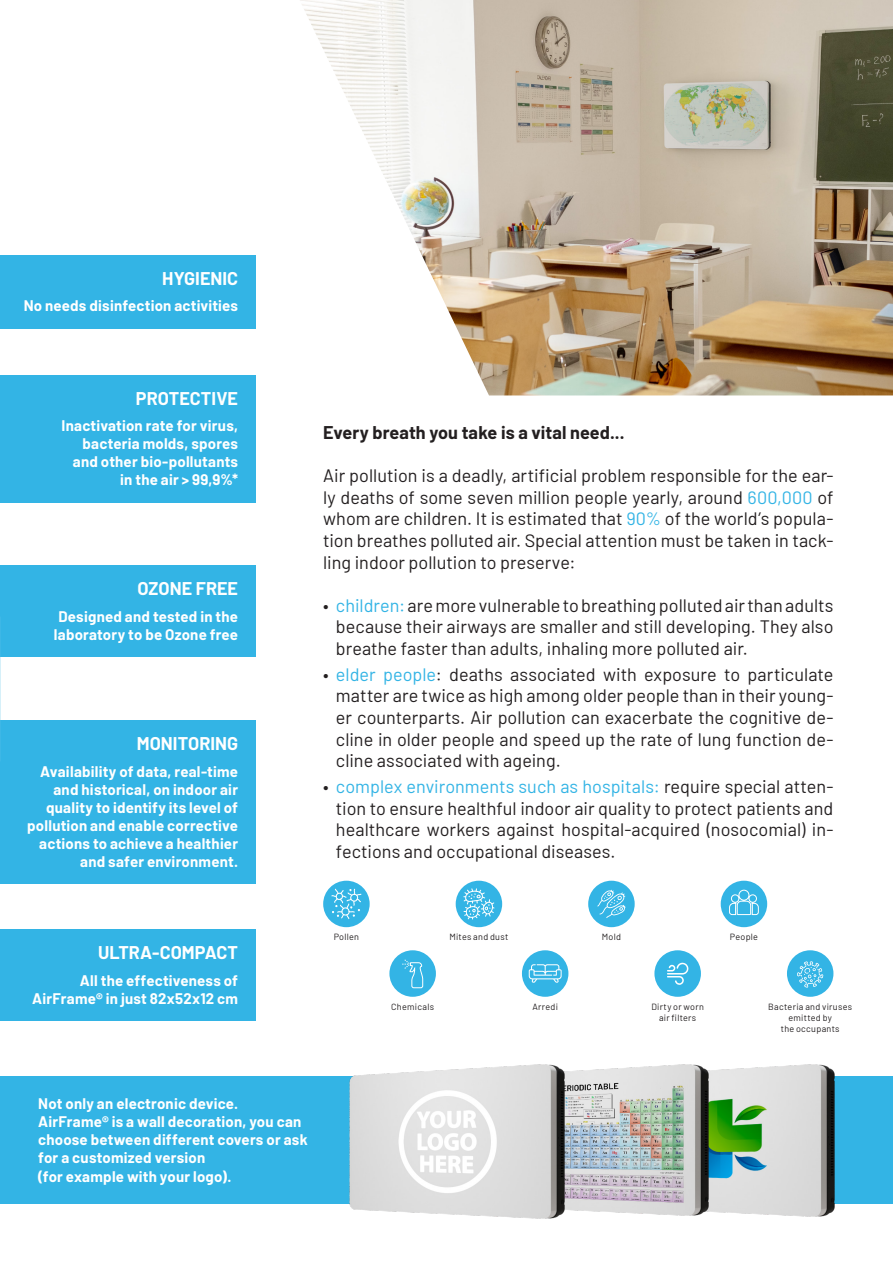
<style>
.page{position:relative;width:893px;height:1263px;background:#fff}
.page>*{position:absolute;margin:0;border:0;box-sizing:border-box;transform-origin:0 0}
.Testo_base__ENG{font:18px/21.6px "Barlow";color:#231f20;text-align:justify}
.Didascalia_-_Titolo{font:700 18px "Barlow";color:#fff}
.Testo_base__ENG-2{font:700 18px "Barlow";letter-spacing:.005em;color:#231f20}
.Didascalia_-_Testo{font:700 15px/18px "Barlow";letter-spacing:.015em;color:#fff;text-align:right}
.Etichetta_piccola{font:9px "Barlow";letter-spacing:.03em;color:#231f20}
.s1{color:#33b4e5}
</style>
<div class="page">
<div style="left:0;top:1076px;width:893px;height:127px;background:#33b4e5"></div>
<img style="left:300px;top:0;width:593px;height:395px">
<img style="left:709px;top:1065px;width:125px;height:152px">
<img style="left:532px;top:1064px;width:177px;height:152px">
<img style="left:349px;top:1065px;width:215px;height:153px">
<div style="left:0;top:375px;width:255px;height:127px;background:#33b4e5"></div>
<div style="left:0;top:566px;width:255px;height:91px;background:#33b4e5"></div>
<div style="left:0;top:255px;width:255px;height:73px;background:#33b4e5"></div>
<div style="left:0;top:721px;width:255px;height:163px;background:#33b4e5"></div>
<div style="left:0;top:929px;width:255px;height:91px;background:#33b4e5"></div>
<div style="left:456px;top:881px;width:46px;height:46px;background:#33b4e5;border-radius:50%"></div>
<svg style="left:463px;top:888px;width:31px;height:31px"></svg>
<div style="left:323px;top:881px;width:47px;height:46px;background:#33b4e5;border-radius:50%"></div>
<svg style="left:331px;top:889px;width:30px;height:30px"></svg>
<div style="left:588px;top:881px;width:47px;height:46px;background:#33b4e5;border-radius:50%"></div>
<svg style="left:597px;top:890px;width:28px;height:28px"></svg>
<div style="left:389px;top:950px;width:47px;height:47px;background:#33b4e5;border-radius:50%"></div>
<svg style="left:402px;top:951px;width:21px;height:37px"></svg>
<div style="left:522px;top:950px;width:46px;height:47px;background:#33b4e5;border-radius:50%"></div>
<svg style="left:529px;top:964px;width:33px;height:19px"></svg>
<div style="left:654px;top:950px;width:47px;height:47px;background:#33b4e5;border-radius:50%"></div>
<svg style="left:667px;top:962px;width:22px;height:23px"></svg>
<div style="left:721px;top:881px;width:46px;height:46px;background:#33b4e5;border-radius:50%"></div>
<svg style="left:729px;top:889px;width:30px;height:39px"></svg>
<div style="left:787px;top:950px;width:46px;height:47px;background:#33b4e5;border-radius:50%"></div>
<svg style="left:797px;top:961px;width:26px;height:27px"></svg>
<p class="Didascalia_-_Titolo" style="left:162px;top:265px;width:77px">HYGIENIC</p>
<p class="Didascalia_-_Testo" style="left:24px;top:296px;width:216px">No needs disinfection activities</p>
<p class="Didascalia_-_Titolo" style="left:136px;top:385px;width:104px">PROTECTIVE</p>
<p class="Didascalia_-_Testo" style="left:62px;top:416px;width:178px">Inactivation rate for virus, bacteria molds, spores and other bio-pollutants in the air &gt; 99,9%*</p>
<p class="Didascalia_-_Titolo" style="left:137px;top:576px;width:102px">OZONE FREE</p>
<p class="Didascalia_-_Testo" style="left:54px;top:606px;width:186px;text-align:center">Designed and tested in the laboratory to be Ozone free</p>
<p class="Didascalia_-_Titolo" style="left:137px;top:730px;width:103px">MONITORING</p>
<p class="Didascalia_-_Testo" style="left:27px;top:761px;width:212px">Availability of data, real-time and historical, on indoor air quality to identify its level of pollution and enable corrective actions to achieve a healthier and safer environment.</p>
<p class="Testo_base__ENG-2" style="left:323px;top:419px;width:303px">Every breath you take is a vital need...</p>
<p class="Testo_base__ENG" style="left:323px;top:463px;width:512px">Air pollution is a deadly, artificial problem responsible for the ear&shy;ly deaths of some seven million people yearly, around <span class="s1">600,000</span> of whom are children. It is estimated that <span class="s1">90%</span> of the world’s popula&shy;tion breathes polluted air. Special attention must be taken in tack&shy;ling indoor pollution to preserve:</p>
<p class="Testo_base__ENG" style="left:336px;top:593px;width:499px;text-indent:-13px">• <span class="s1">children:</span> are more vulnerable to breathing polluted air than adults because their airways are smaller and still developing. They also breathe faster than adults, inhaling more polluted air.</p>
<p class="Testo_base__ENG" style="left:336px;top:662px;width:499px;text-indent:-13px">• <span class="s1">elder people</span>: deaths associated with exposure to particulate matter are twice as high among older people than in their young&shy;er counterparts. Air pollution can exacerbate the cognitive de&shy;cline in older people and speed up the rate of lung function de&shy;cline associated with ageing.</p>
<p class="Testo_base__ENG" style="left:336px;top:774px;width:499px;text-indent:-13px">• <span class="s1">complex environments such as hospitals:</span> require special atten&shy;tion to ensure healthful indoor air quality to protect patients and healthcare workers against hospital-acquired (nosocomial) in&shy;fections and occupational diseases.</p>
<p class="Didascalia_-_Titolo" style="left:98px;top:939px;width:142px">ULTRA-COMPACT</p>
<p class="Didascalia_-_Testo" style="left:32px;top:970px;width:207px">All the effectiveness of<br>AirFrame® in just 82x52x12 cm</p>
<p class="Didascalia_-_Testo" style="left:38px;top:1094px;width:201px">Not only an electronic device.</p>
<p class="Didascalia_-_Testo" style="left:38px;top:1112px;width:271px;text-align:left">AirFrame® is a wall decoration, you can choose between different covers or ask</p>
<p class="Didascalia_-_Testo" style="left:38px;top:1148px;width:168px">for a customized version</p>
<p class="Didascalia_-_Testo" style="left:38px;top:1166px;width:195px">(for example with your logo).</p>
<p class="Etichetta_piccola" style="left:334px;top:931px;width:27px">Pollen</p>
<p class="Etichetta_piccola" style="left:449px;top:931px;width:60px">Mites and dust</p>
<p class="Etichetta_piccola" style="left:602px;top:931px;width:21px">Mold</p>
<p class="Etichetta_piccola" style="left:730px;top:931px;width:30px">People</p>
<p class="Etichetta_piccola" style="left:391px;top:1000px;width:44px">Chemicals</p>
<p class="Etichetta_piccola" style="left:532px;top:1000px;width:27px">Arredi</p>
<p class="Etichetta_piccola" style="left:651px;top:1000px;width:54px">Dirty or worn</p>
<p class="Etichetta_piccola" style="left:659px;top:1011px;width:39px">air filters</p>
<p class="Etichetta_piccola" style="left:768px;top:1000px;width:85px">Bacteria and viruses</p>
<p class="Etichetta_piccola" style="left:788px;top:1011px;width:45px">emitted by</p>
<p class="Etichetta_piccola" style="left:781px;top:1022px;width:60px">the occupants</p>
</div>
